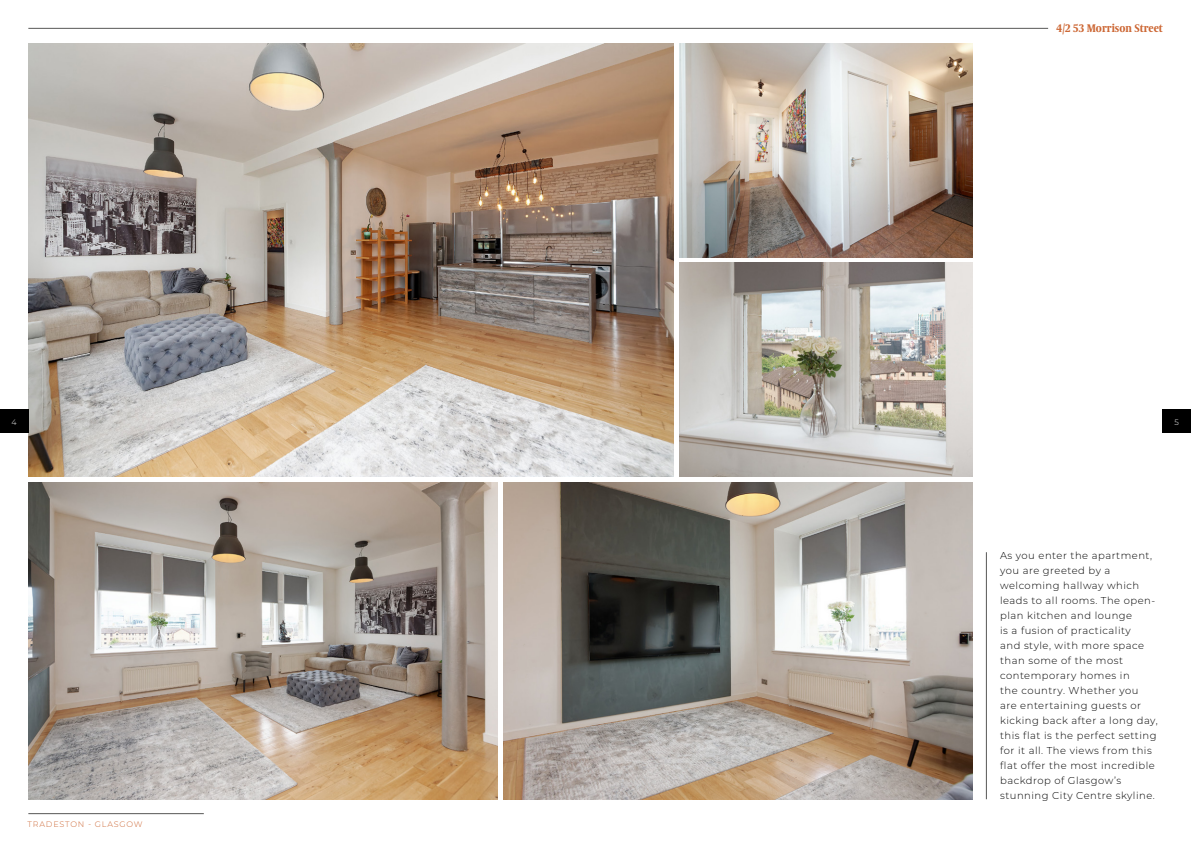
<style>
.page{position:relative;width:1191px;height:842px;background:#fff}
.page>*{position:absolute;margin:0;border:0;box-sizing:border-box;transform-origin:0 0}
.t1{font:700 11px "Coranto 2 Headline";color:#c63}
.t2{font:300 10px/15px "Montserrat";letter-spacing:.05em;color:#000}
.t3{font:300 8px "Montserrat";letter-spacing:.1em;color:#c63}
.t4{font:300 8px "Montserrat";color:#fafafa}
</style>
<div class="page">
<img style="left:503px;top:482px;width:469px;height:317px">
<img style="left:28px;top:43px;width:645px;height:434px">
<img style="left:28px;top:482px;width:470px;height:317px">
<img style="left:679px;top:43px;width:293px;height:214px">
<img style="left:679px;top:263px;width:293px;height:214px">
<hr style="left:986px;top:552px;width:1px;height:247px;background:#575756">
<div style="left:0;top:409px;width:28px;height:24px;background:#000"></div>
<div style="left:1162px;top:409px;width:29px;height:24px;background:#000"></div>
<hr style="left:28px;top:28px;width:1020px;height:1px;background:#575756">
<hr style="left:28px;top:813px;width:176px;height:1px;background:#575756">
<p class="t1" style="left:1056px;top:20px;width:108px">4/2 53 Morrison Street</p>
<p class="t4" style="left:12px;top:417px;width:7px">4</p>
<p class="t4" style="left:1174px;top:417px;width:6px">5</p>
<p class="t3" style="left:28px;top:819px;width:116px">TRADESTON - GLASGOW</p>
<p class="t2" style="left:1000px;top:548px;width:159px">As you enter the apartment, you are greeted by a welcoming hallway which leads to all rooms. The open&shy;plan kitchen and lounge<br>is a fusion of practicality<br>and style, with more space than some of the most contemporary homes in<br>the country. Whether you<br>are entertaining guests or kicking back after a long day, this flat is the perfect setting for it all. The views from this flat offer the most incredible backdrop of Glasgow’s stunning City Centre skyline.</p>
</div>
